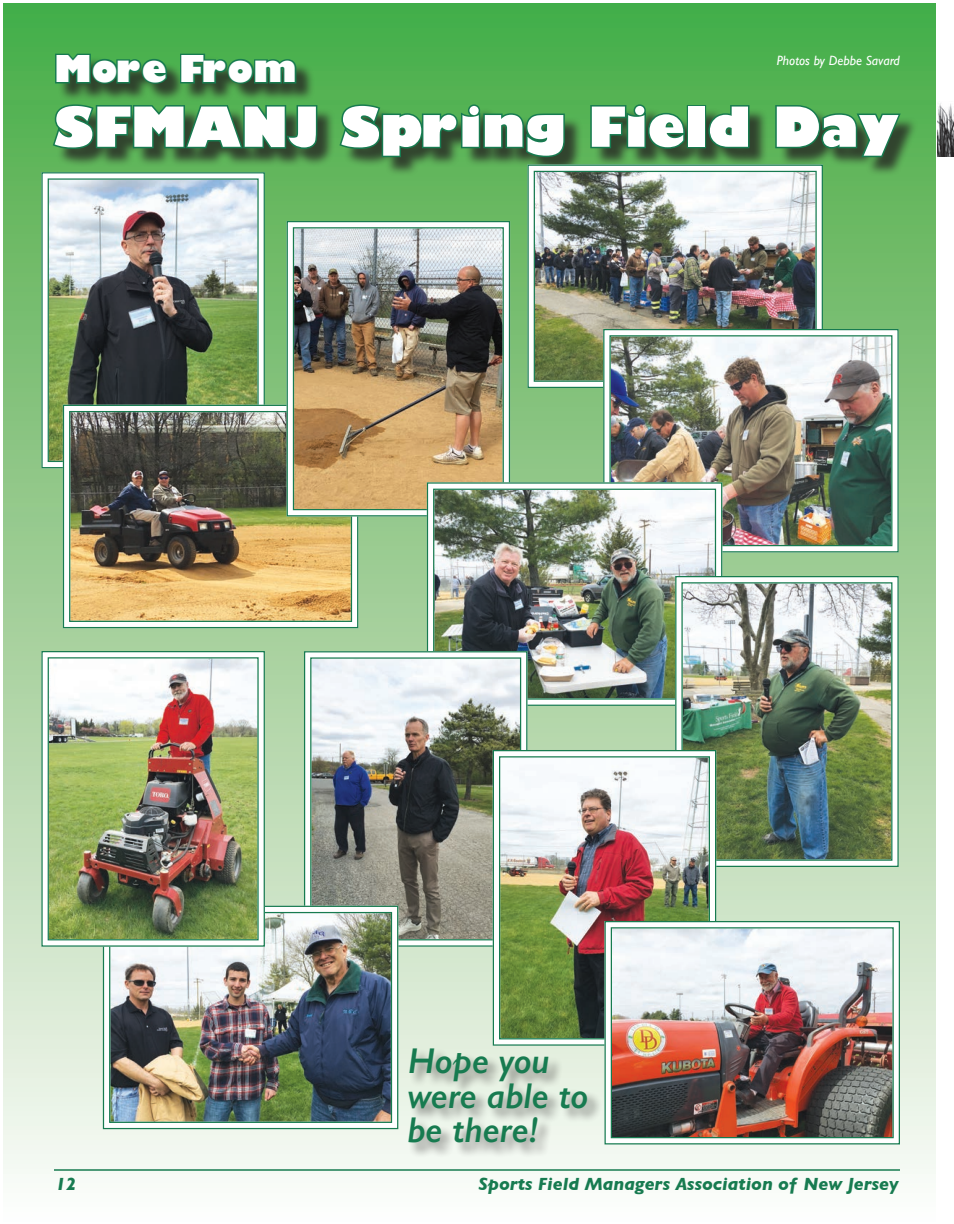
<style>
.page{position:relative;width:954px;height:1224px;background:#fff}
.page>*{position:absolute;margin:0;border:0;box-sizing:border-box;transform-origin:0 0}
.t1{font:800 54px "Gill Sans";color:#fff}
.t2{font:italic 600 36px/34.5px "Gill Sans";color:#177b50}
.t3{font:800 36px "Gill Sans";color:#fff}
.t4{font:italic 700 18px "Gill Sans";color:#177b50}
.t5{font:italic 13.5px "Gill Sans";color:#fff}
</style>
<div class="page">
<div style="left:4px;top:4px;width:932px;height:1220px;background:linear-gradient(to bottom,#48aa43,#fef9f7)"></div>
<hr style="left:54px;top:1169px;width:846px;height:2px;background:#177b50">
<img style="left:937px;top:103px;width:17px;height:54px">
<div style="left:56px;top:56px;width:862px;height:120px;background:#231f20;opacity:.75"></div>
<svg style="left:54px;top:52px;width:115px;height:34px;background:#328145"></svg>
<svg style="left:179px;top:52px;width:119px;height:34px;background:#318146"></svg>
<svg style="left:51px;top:103px;width:268px;height:48px;background:#357542"></svg>
<svg style="left:338px;top:103px;width:228px;height:56px;background:#397c45"></svg>
<svg style="left:589px;top:103px;width:97px;height:48px;background:#367c45"></svg>
<div style="left:687px;top:105px;width:19px;height:43px;border:3px solid #177b50"></div>
<svg style="left:707px;top:104px;width:44px;height:46px;background:#367743"></svg>
<svg style="left:774px;top:103px;width:129px;height:56px;background:#397a44"></svg>
<img style="left:41px;top:172px;width:225px;height:297px">
<div style="left:48px;top:178px;width:211px;height:284px;border:1px solid #177b50"></div>
<img style="left:62px;top:404px;width:297px;height:225px">
<div style="left:69px;top:411px;width:283px;height:211px;border:1px solid #177b50"></div>
<img style="left:527px;top:164px;width:297px;height:225px">
<div style="left:534px;top:171px;width:283px;height:211px;border:1px solid #177b50"></div>
<img style="left:603px;top:328px;width:296px;height:225px">
<div style="left:609px;top:335px;width:283px;height:211px;border:1px solid #177b50"></div>
<img style="left:286px;top:220px;width:225px;height:297px">
<div style="left:293px;top:227px;width:211px;height:283px;border:1px solid #177b50"></div>
<img style="left:426px;top:482px;width:297px;height:225px">
<div style="left:433px;top:489px;width:283px;height:211px;border:1px solid #177b50"></div>
<img style="left:675px;top:575px;width:224px;height:293px">
<div style="left:681px;top:582px;width:211px;height:279px;border:1px solid #177b50"></div>
<svg style="left:303px;top:651px;width:225px;height:296px"></svg>
<div style="left:310px;top:657px;width:211px;height:283px;border:1px solid #177b50"></div>
<img style="left:102px;top:905px;width:297px;height:225px">
<div style="left:109px;top:912px;width:283px;height:211px;border:1px solid #177b50"></div>
<img style="left:41px;top:650px;width:225px;height:297px">
<div style="left:48px;top:657px;width:211px;height:283px;border:1px solid #177b50"></div>
<img style="left:492px;top:749px;width:225px;height:297px">
<div style="left:499px;top:756px;width:211px;height:283px;border:1px solid #177b50"></div>
<img style="left:604px;top:920px;width:297px;height:225px">
<div style="left:611px;top:927px;width:283px;height:211px;border:1px solid #177b50"></div>
<div style="left:408px;top:1048px;width:195px;height:111px;background:#231f20;opacity:.5"></div>
<h2 class="t3" style="left:54px;top:41px;width:244px">More From</h2>
<p class="t5" style="left:777px;top:52px;width:125px">Photos by Debbe Savard</p>
<h1 class="t1" style="left:54px;top:85px;width:846px">SFMANJ Spring Field Day</h1>
<h2 class="t2" style="left:407px;top:1044px;width:183px">Hope you were able to be there!</h2>
<p class="t4" style="left:56px;top:1173px;width:22px">12</p>
<p class="t4" style="left:479px;top:1173px;width:421px">Sports Field Managers Association of New Jersey</p>
</div>
